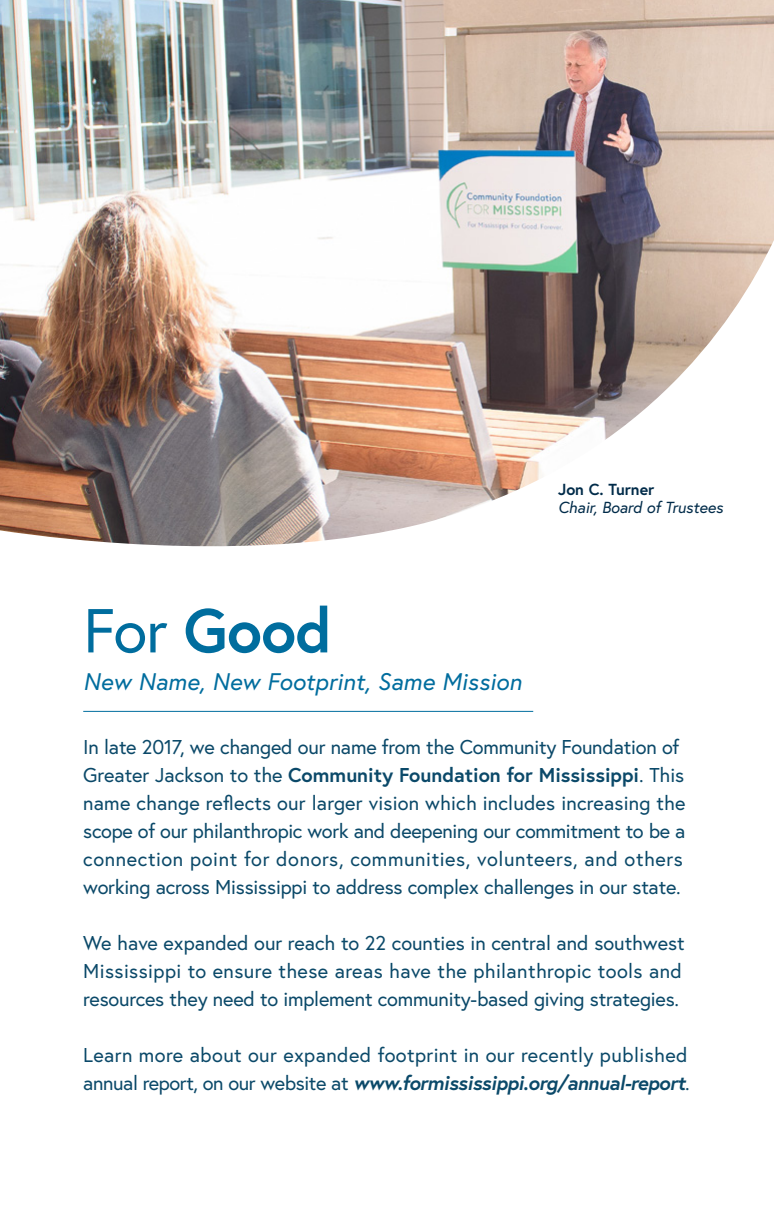
<style>
.page{position:relative;width:774px;height:1224px;background:#fff}
.page>*{position:absolute;margin:0;border:0;box-sizing:border-box;transform-origin:0 0}
.t1{font:700 62px "Europa";color:#006d9e}
.t2{font:italic 24px "Europa";letter-spacing:.01em;color:#006d9e}
.t3{font:20px/28px "Europa";color:#0b4969}
.t4{font:20px/28px "Europa";letter-spacing:.02em;color:#0b4969}
.t5{font:italic 16px "Europa";color:#002b49}
.t6{font:700 16px "Europa";color:#002b49}
.s1{font-weight:400}
.s2{font-weight:700}
.s3{font-weight:700;font-style:italic}
</style>
<div class="page">
<img style="left:0;top:0;width:774px;height:547px">
<hr style="left:83px;top:711px;width:450px;height:1px;background:#006d9e">
<h1 class="t1" style="left:83px;top:588px;width:250px"><span class="s1">For</span> Good</h1>
<p class="t2" style="left:83px;top:667px;width:440px">New Name, New Footprint, Same Mission</p>
<p class="t6" style="left:558px;top:478px;width:98px">Jon C. Turner</p>
<p class="t5" style="left:558px;top:497px;width:167px">Chair, Board of Trustees</p>
<p class="t3" style="left:83px;top:732px;width:604px">In late 2017, we changed our name from the Community Foundation of Greater Jackson to the <span class="s2">Community Foundation for Mississippi</span>. This name change reflects our larger vision which includes increasing the scope of our philanthropic work and deepening our commitment to be a connection point for donors, communities, volunteers, and others working across Mississippi to address complex challenges in our state.</p>
<p class="t3" style="left:83px;top:928px;width:603px">We have expanded our reach to 22 counties in central and southwest<br>Mississippi to ensure these areas have the philanthropic tools and resources they need to implement community-based giving strategies.</p>
<p class="t4" style="left:83px;top:1040px;width:608px">Learn more about our expanded footprint in our recently published annual report, on our website at <span class="s3">www.formississippi.org/annual-report</span>.</p>
</div>
